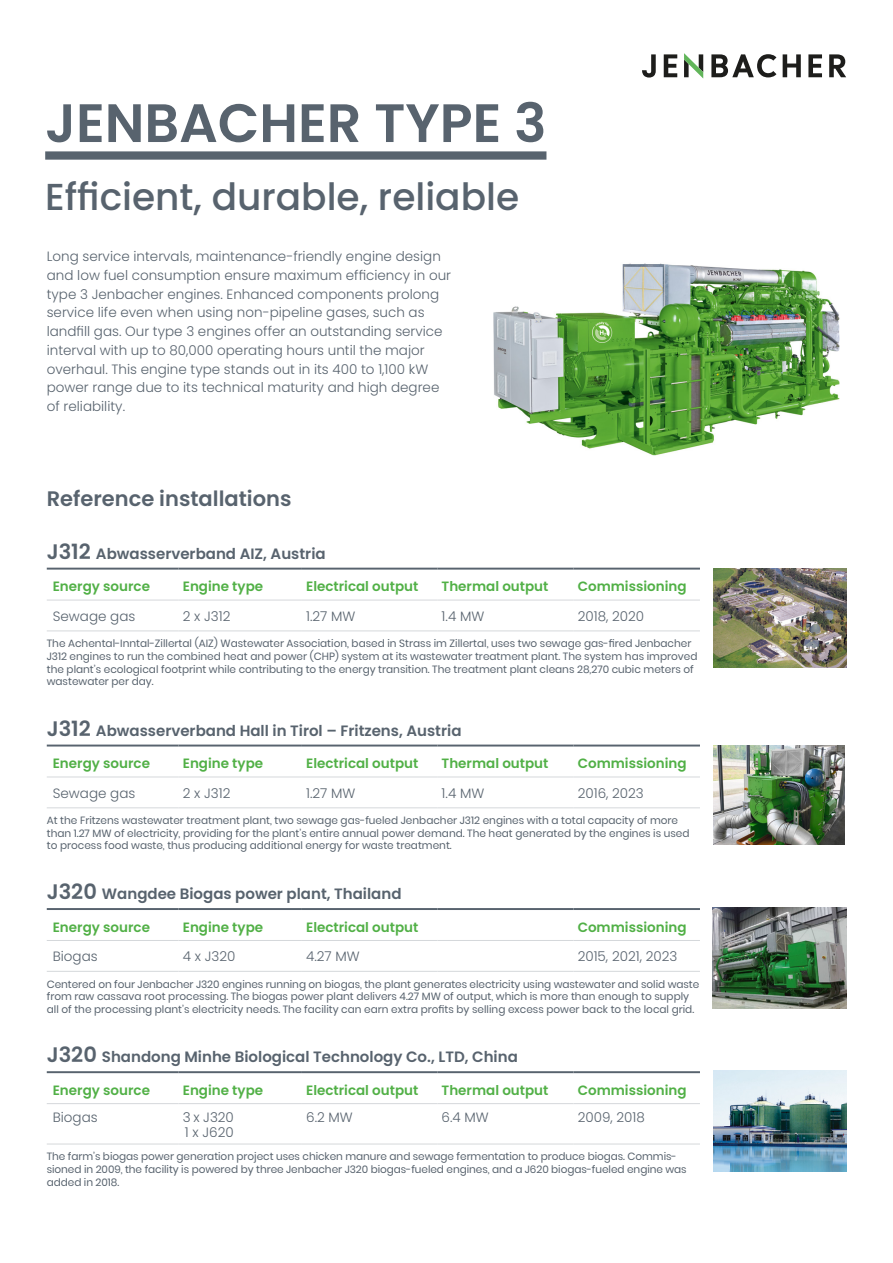
<style>
.page{position:relative;width:893px;height:1263px;background:#fff}
.page>*{position:absolute;margin:0;border:0;box-sizing:border-box;transform-origin:0 0}
.t1{font:600 54px "Poppins";color:#58636e}
.t2{font:500 37.5px "Poppins";color:#58636e}
.t3{font:600 21px "Poppins";color:#58636e}
.t4{font:600 15px "Poppins";color:#58636e}
.t5{font:300 13.5px/18.8px "Poppins";color:#58636e}
.t6{font:600 13.5px "Poppins";color:#51b046}
.t7{font:10.5px/12.6px "Poppins";color:#58636e}
.s1{font-size:21px}
</style>
<div class="page">
<img style="left:493px;top:263px;width:347px;height:193px">
<div style="left:45px;top:151px;width:501px;height:9px;background:#58636e"></div>
<svg style="left:711px;top:54px;width:65px;height:23px"></svg>
<svg style="left:783px;top:54px;width:18px;height:23px"></svg>
<svg style="left:808px;top:54px;width:14px;height:23px"></svg>
<svg style="left:829px;top:54px;width:17px;height:23px"></svg>
<svg style="left:664px;top:54px;width:13px;height:23px"></svg>
<svg style="left:642px;top:54px;width:14px;height:24px"></svg>
<svg style="left:684px;top:53px;width:19px;height:25px"></svg>
<hr style="left:47px;top:568px;width:132px;height:2px;background:#58636e">
<hr style="left:179px;top:568px;width:123px;height:2px;background:#58636e">
<hr style="left:302px;top:568px;width:135px;height:2px;background:#58636e">
<hr style="left:437px;top:568px;width:136px;height:2px;background:#58636e">
<hr style="left:573px;top:568px;width:127px;height:2px;background:#58636e">
<hr style="left:47px;top:600px;width:132px;height:1px;background:#d5d8db">
<hr style="left:47px;top:630px;width:132px;height:1px;background:#d5d8db">
<hr style="left:179px;top:600px;width:123px;height:1px;background:#d5d8db">
<hr style="left:179px;top:630px;width:123px;height:1px;background:#d5d8db">
<hr style="left:302px;top:600px;width:135px;height:1px;background:#d5d8db">
<hr style="left:302px;top:630px;width:135px;height:1px;background:#d5d8db">
<hr style="left:437px;top:600px;width:136px;height:1px;background:#d5d8db">
<hr style="left:573px;top:600px;width:127px;height:1px;background:#d5d8db">
<hr style="left:437px;top:630px;width:136px;height:1px;background:#d5d8db">
<hr style="left:573px;top:630px;width:127px;height:1px;background:#d5d8db">
<img style="left:713px;top:569px;width:133px;height:98px">
<hr style="left:47px;top:1071px;width:132px;height:2px;background:#58636e">
<hr style="left:179px;top:1071px;width:123px;height:2px;background:#58636e">
<hr style="left:302px;top:1071px;width:135px;height:2px;background:#58636e">
<hr style="left:437px;top:1071px;width:136px;height:2px;background:#58636e">
<hr style="left:573px;top:1071px;width:127px;height:2px;background:#58636e">
<hr style="left:47px;top:1103px;width:132px;height:1px;background:#d5d8db">
<hr style="left:47px;top:1144px;width:132px;height:1px;background:#d5d8db">
<hr style="left:179px;top:1103px;width:123px;height:1px;background:#d5d8db">
<hr style="left:179px;top:1144px;width:123px;height:1px;background:#d5d8db">
<hr style="left:302px;top:1103px;width:135px;height:1px;background:#d5d8db">
<hr style="left:302px;top:1144px;width:135px;height:1px;background:#d5d8db">
<hr style="left:437px;top:1103px;width:136px;height:1px;background:#d5d8db">
<hr style="left:573px;top:1103px;width:127px;height:1px;background:#d5d8db">
<hr style="left:437px;top:1144px;width:136px;height:1px;background:#d5d8db">
<hr style="left:573px;top:1144px;width:127px;height:1px;background:#d5d8db">
<img style="left:713px;top:1071px;width:133px;height:100px">
<hr style="left:47px;top:744px;width:132px;height:2px;background:#58636e">
<hr style="left:179px;top:744px;width:123px;height:2px;background:#58636e">
<hr style="left:302px;top:744px;width:135px;height:2px;background:#58636e">
<hr style="left:437px;top:744px;width:136px;height:2px;background:#58636e">
<hr style="left:573px;top:744px;width:127px;height:2px;background:#58636e">
<hr style="left:47px;top:777px;width:132px;height:1px;background:#d5d8db">
<hr style="left:47px;top:807px;width:132px;height:1px;background:#d5d8db">
<hr style="left:179px;top:777px;width:123px;height:1px;background:#d5d8db">
<hr style="left:179px;top:807px;width:123px;height:1px;background:#d5d8db">
<hr style="left:302px;top:777px;width:135px;height:1px;background:#d5d8db">
<hr style="left:302px;top:807px;width:135px;height:1px;background:#d5d8db">
<hr style="left:437px;top:777px;width:136px;height:1px;background:#d5d8db">
<hr style="left:573px;top:777px;width:127px;height:1px;background:#d5d8db">
<hr style="left:437px;top:807px;width:136px;height:1px;background:#d5d8db">
<hr style="left:573px;top:807px;width:127px;height:1px;background:#d5d8db">
<img style="left:713px;top:746px;width:131px;height:98px">
<hr style="left:47px;top:908px;width:132px;height:2px;background:#58636e">
<hr style="left:179px;top:908px;width:123px;height:2px;background:#58636e">
<hr style="left:302px;top:908px;width:135px;height:2px;background:#58636e">
<hr style="left:437px;top:908px;width:136px;height:2px;background:#58636e">
<hr style="left:573px;top:908px;width:127px;height:2px;background:#58636e">
<hr style="left:47px;top:940px;width:132px;height:1px;background:#d5d8db">
<hr style="left:47px;top:971px;width:132px;height:1px;background:#d5d8db">
<hr style="left:179px;top:940px;width:123px;height:1px;background:#d5d8db">
<hr style="left:179px;top:971px;width:123px;height:1px;background:#d5d8db">
<hr style="left:302px;top:940px;width:135px;height:1px;background:#d5d8db">
<hr style="left:302px;top:971px;width:135px;height:1px;background:#d5d8db">
<hr style="left:437px;top:940px;width:136px;height:1px;background:#d5d8db">
<hr style="left:573px;top:940px;width:127px;height:1px;background:#d5d8db">
<hr style="left:437px;top:971px;width:136px;height:1px;background:#d5d8db">
<hr style="left:573px;top:971px;width:127px;height:1px;background:#d5d8db">
<img style="left:712px;top:908px;width:134px;height:101px">
<h1 class="t1" style="left:45px;top:92px;width:503px">JENBACHER TYPE 3</h1>
<h2 class="t2" style="left:45px;top:175px;width:475px">Efficient, durable, reliable</h2>
<p class="t5" style="left:47px;top:247px;width:406px">Long service intervals, maintenance-friendly engine design and low fuel consumption ensure maximum efficiency in our type 3 Jenbacher engines. Enhanced components prolong service life even when using non-pipeline gases, such as landfill gas. Our type 3 engines offer an outstanding service interval with up to 80,000 operating hours until the major overhaul. This engine type stands out in its 400 to 1,100 kW power range due to its technical maturity and high degree of reliability.</p>
<h3 class="t3" style="left:47px;top:487px;width:246px">Reference installations</h3>
<h3 class="t4" style="left:47px;top:545px;width:280px"><span class="s1">J312</span> Abwasserverband AIZ, Austria</h3>
<p class="t6" style="left:53px;top:579px;width:99px">Energy source</p>
<p class="t6" style="left:183px;top:579px;width:82px">Engine type</p>
<p class="t6" style="left:306px;top:579px;width:114px">Electrical output</p>
<p class="t6" style="left:442px;top:579px;width:108px">Thermal output</p>
<p class="t6" style="left:578px;top:579px;width:110px">Commissioning</p>
<p class="t5" style="left:53px;top:607px;width:84px">Sewage gas</p>
<p class="t5" style="left:183px;top:607px;width:49px">2 x J312</p>
<p class="t5" style="left:306px;top:607px;width:51px">1.27 MW</p>
<p class="t5" style="left:442px;top:607px;width:44px">1.4 MW</p>
<p class="t5" style="left:578px;top:607px;width:68px">2018, 2020</p>
<p class="t7" style="left:47px;top:637px;width:652px">The Achental-Inntal-Zillertal (AIZ) Wastewater Association, based in Strass im Zillertal, uses two sewage gas-fired Jenbacher J312 engines to run the combined heat and power (CHP) system at its wastewater treatment plant. The system has improved the plant’s ecological footprint while contributing to the energy transition. The treatment plant cleans 28,270 cubic meters of wastewater per day.</p>
<h3 class="t4" style="left:47px;top:722px;width:416px"><span class="s1">J312</span> Abwasserverband Hall in Tirol – Fritzens, Austria</h3>
<p class="t6" style="left:53px;top:756px;width:99px">Energy source</p>
<p class="t6" style="left:183px;top:756px;width:82px">Engine type</p>
<p class="t6" style="left:306px;top:756px;width:114px">Electrical output</p>
<p class="t6" style="left:442px;top:756px;width:108px">Thermal output</p>
<p class="t6" style="left:578px;top:756px;width:110px">Commissioning</p>
<p class="t5" style="left:53px;top:783px;width:84px">Sewage gas</p>
<p class="t5" style="left:183px;top:783px;width:49px">2 x J312</p>
<p class="t5" style="left:306px;top:783px;width:51px">1.27 MW</p>
<p class="t5" style="left:442px;top:783px;width:44px">1.4 MW</p>
<p class="t5" style="left:578px;top:783px;width:68px">2016, 2023</p>
<p class="t7" style="left:47px;top:814px;width:644px">At the Fritzens wastewater treatment plant, two sewage gas-fueled Jenbacher J312 engines with a total capacity of more than 1.27 MW of electricity, providing for the plant’s entire annual power demand. The heat generated by the engines is used to process food waste, thus producing additional energy for waste treatment.</p>
<h3 class="t4" style="left:47px;top:885px;width:356px"><span class="s1">J320</span> Wangdee Biogas power plant, Thailand</h3>
<p class="t6" style="left:53px;top:919px;width:99px">Energy source</p>
<p class="t6" style="left:183px;top:919px;width:82px">Engine type</p>
<p class="t6" style="left:306px;top:919px;width:114px">Electrical output</p>
<p class="t6" style="left:578px;top:919px;width:110px">Commissioning</p>
<p class="t5" style="left:53px;top:947px;width:46px">Biogas</p>
<p class="t5" style="left:183px;top:947px;width:54px">4 x J320</p>
<p class="t5" style="left:306px;top:947px;width:55px">4.27 MW</p>
<p class="t5" style="left:578px;top:947px;width:101px">2015, 2021, 2023</p>
<p class="t7" style="left:47px;top:978px;width:654px">Centered on four Jenbacher J320 engines running on biogas, the plant generates electricity using wastewater and solid waste from raw cassava root processing. The biogas power plant delivers 4.27 MW of output, which is more than enough to supply all of the processing plant’s electricity needs. The facility can earn extra profits by selling excess power back to the local grid.</p>
<h3 class="t4" style="left:47px;top:1048px;width:473px"><span class="s1">J320</span> Shandong Minhe Biological Technology Co., LTD, China</h3>
<p class="t6" style="left:53px;top:1082px;width:99px">Energy source</p>
<p class="t6" style="left:183px;top:1082px;width:82px">Engine type</p>
<p class="t6" style="left:306px;top:1082px;width:114px">Electrical output</p>
<p class="t6" style="left:442px;top:1082px;width:108px">Thermal output</p>
<p class="t6" style="left:578px;top:1082px;width:110px">Commissioning</p>
<p class="t5" style="left:53px;top:1108px;width:46px">Biogas</p>
<p class="t5" style="left:183px;top:1110px;width:53px;line-height:15px">3 x J320<br>1 x J620</p>
<p class="t5" style="left:306px;top:1108px;width:48px">6.2 MW</p>
<p class="t5" style="left:442px;top:1108px;width:49px">6.4 MW</p>
<p class="t5" style="left:578px;top:1108px;width:69px">2009, 2018</p>
<p class="t7" style="left:47px;top:1150px;width:641px">The farm’s biogas power generation project uses chicken manure and sewage fermentation to produce biogas. Commis&shy;sioned in 2009, the facility is powered by three Jenbacher J320 biogas-fueled engines, and a J620 biogas-fueled engine was added in 2018.</p>
</div>
